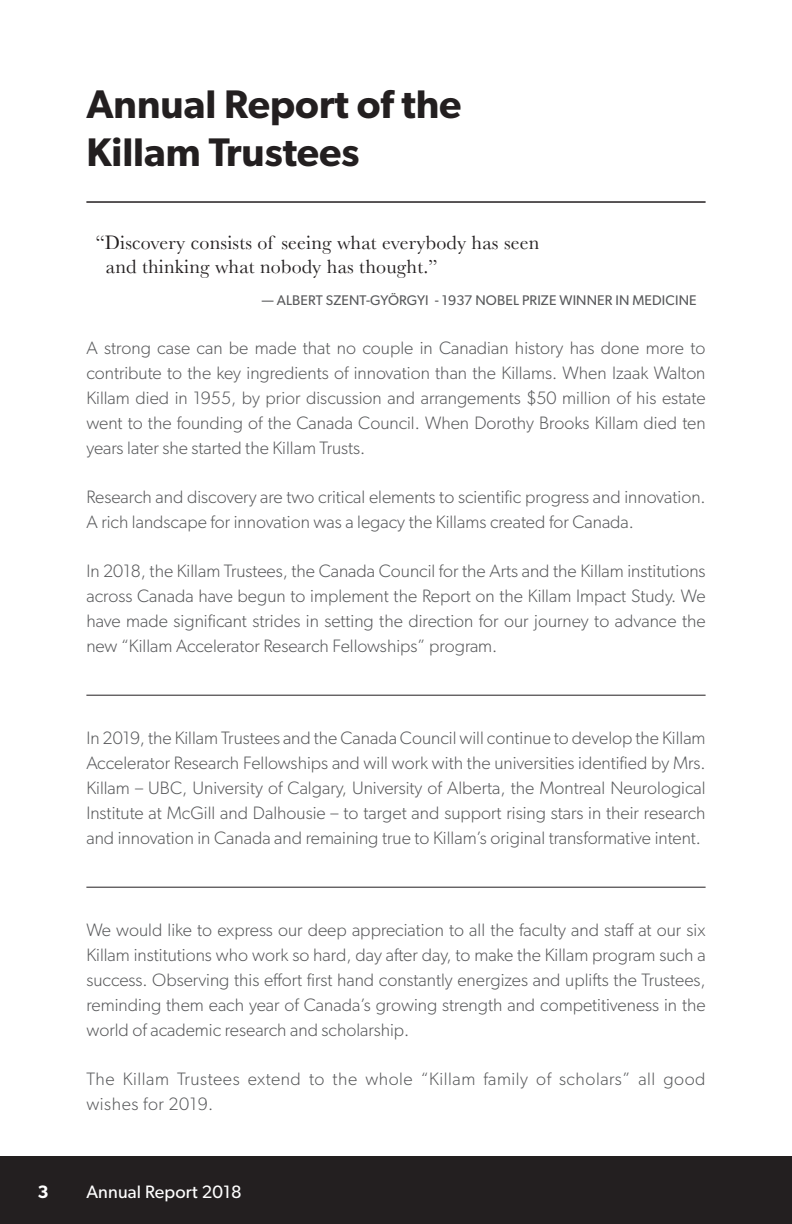
<style>
.page{position:relative;width:792px;height:1224px;background:#fff}
.page>*{position:absolute;margin:0;border:0;box-sizing:border-box;transform-origin:0 0}
.SECTIONS{font:600 40px/48px "Gibson";color:#231f20}
.Pull_Quote{font:20px/24px "Baskerville";letter-spacing:.01em;color:#231f20}
.Body_Text_-_Justifie{font:300 18px/25px "Gibson";color:#58595b;text-align:justify}
.Body_Text_-_Justifie-2{font:300 18px/25px "Gibson";letter-spacing:.03em;color:#58595b}
.t1{font:18px "Gibson";letter-spacing:.01em;color:#fff}
.t2{font:600 18px "Gibson";color:#fff}
.Pull_Quote-2{font:14px "Gibson";letter-spacing:.01em;color:#58595b}
</style>
<div class="page">
<div style="left:0;top:1157px;width:792px;height:67px;background:#231f20"></div>
<hr style="left:86px;top:695px;width:620px;height:1px;background:#231f20">
<hr style="left:86px;top:887px;width:620px;height:1px;background:#231f20">
<hr style="left:86px;top:201px;width:620px;height:2px;background:#231f20">
<p class="SECTIONS" style="left:86px;top:80px;width:377px">Annual Report of the<br>Killam Trustees</p>
<p class="Pull_Quote" style="left:106px;top:231px;width:435px;text-indent:-10px">“Discovery consists of seeing what everybody has seen and thinking what nobody has thought.”</p>
<p class="Pull_Quote-2" style="left:262px;top:292px;width:436px">— ALBERT SZENT-GYÖRGYI - 1937 NOBEL PRIZE WINNER IN MEDICINE</p>
<p class="Body_Text_-_Justifie" style="left:86px;top:336px;width:621px">A strong case can be made that no couple in Canadian history has done more to contribute to the key ingredients of innovation than the Killams. When Izaak Walton Killam died in 1955, by prior discussion and arrangements $50 million of his estate went to the founding of the Canada Council. When Dorothy Brooks Killam died ten years later she started the Killam Trusts.</p>
<p class="Body_Text_-_Justifie" style="left:86px;top:485px;width:621px">Research and discovery are two critical elements to scientific progress and innovation.<br>A rich landscape for innovation was a legacy the Killams created for Canada.</p>
<p class="Body_Text_-_Justifie" style="left:86px;top:559px;width:621px">In 2018, the Killam Trustees, the Canada Council for the Arts and the Killam institutions across Canada have begun to implement the Report on the Killam Impact Study. We have made significant strides in setting the direction for our journey to advance the new “Killam Accelerator Research Fellowships” program.</p>
<p class="Body_Text_-_Justifie" style="left:86px;top:726px;width:621px">In 2019, the Killam Trustees and the Canada Council will continue to develop the Killam Accelerator Research Fellowships and will work with the universities identified by Mrs.<br>Killam – UBC, University of Calgary, University of Alberta, the Montreal Neurological Institute at McGill and Dalhousie – to target and support rising stars in their research and innovation in Canada and remaining true to Killam’s original transformative intent.</p>
<p class="Body_Text_-_Justifie" style="left:86px;top:918px;width:621px">We would like to express our deep appreciation to all the faculty and staff at our six Killam institutions who work so hard, day after day, to make the Killam program such a success. Observing this effort first hand constantly energizes and uplifts the Trustees, reminding them each year of Canada’s growing strength and competitiveness in the world of academic research and scholarship.</p>
<p class="Body_Text_-_Justifie-2" style="left:86px;top:1067px;width:621px">The Killam Trustees extend to the whole “Killam family of scholars” all good wishes for 2019.</p>
<p class="t2" style="left:38px;top:1181px;width:13px">3</p>
<p class="t1" style="left:86px;top:1181px;width:157px">Annual Report 2018</p>
</div>
